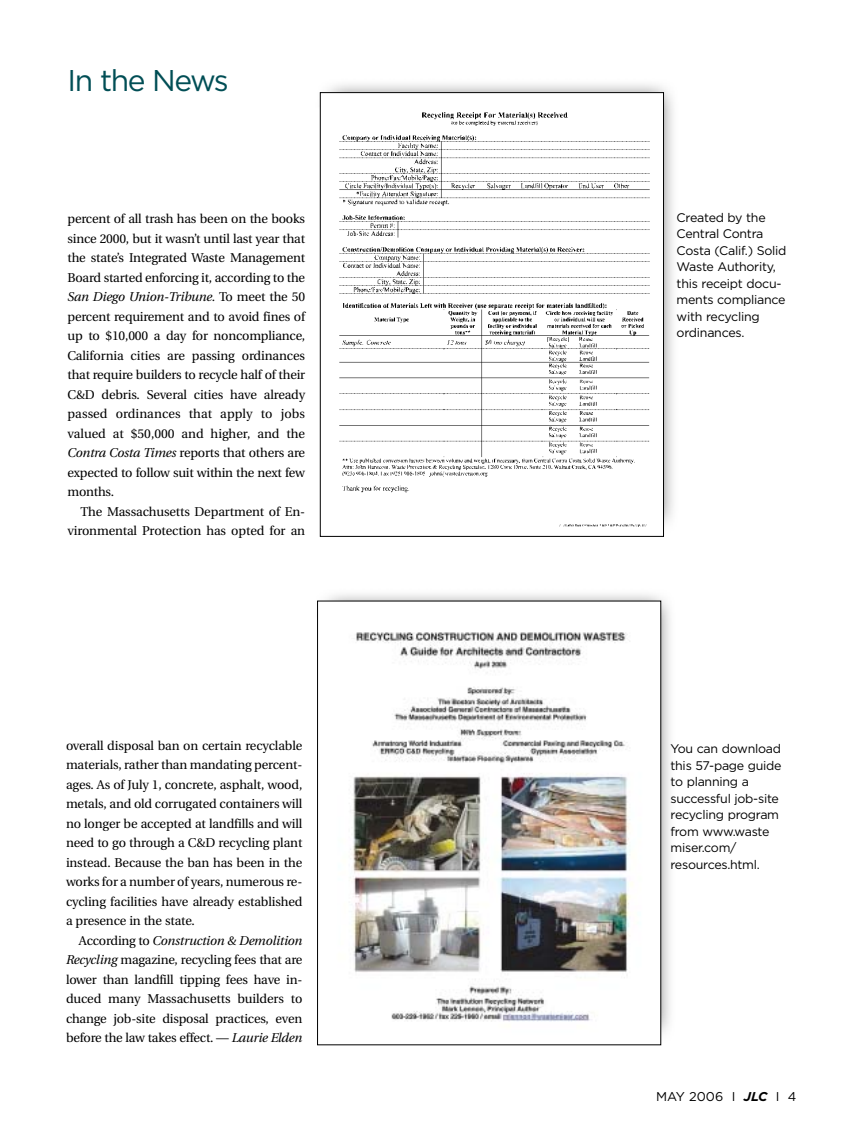
<style>
.page{position:relative;width:864px;height:1134px;background:#fff}
.page>*{position:absolute;margin:0;border:0;box-sizing:border-box;transform-origin:0 0}
.t1{font:30px "Gotham";letter-spacing:-.05em;color:#014e55}
.t2{font:12.75px/19.5px "Utopia";letter-spacing:-.015em;color:#000;text-align:justify}
.t3{font:12.75px "Gotham";color:#000}
.t4{font:12.45px/16.5px "Gotham";letter-spacing:-.02em;color:#000}
.s1{font-style:italic}
.s2{font-weight:700;font-style:italic}
</style>
<div class="page">
<img style="left:319px;top:84px;width:354px;height:453px">
<img style="left:322px;top:94px;width:340px;height:441px">
<div style="left:320px;top:92px;width:344px;height:445px;border:1px solid #000"></div>
<img style="left:317px;top:594px;width:353px;height:452px">
<img style="left:319px;top:603px;width:340px;height:440px">
<h1 class="t1" style="left:68px;top:70px;width:163px">In the News</h1>
<p class="t2" style="left:68px;top:211px;width:239px">percent of all trash has been on the books since 2000, but it wasn’t until last year that the state’s Integrated Waste Management Board started enforcing it, according to the <span class="s1">San Diego Union-Tribune.</span> To meet the 50 percent requirement and to avoid fines of up to $10,000 a day for noncompliance, California cities are passing ordinances that require builders to recycle half of their C&amp;D debris. Several cities have already passed ordinances that apply to jobs valued at $50,000 and higher, and the <span class="s1">Contra Costa Times</span> reports that others are expected to follow suit within the next few months.</p>
<p class="t2" style="left:68px;top:503px;width:239px;text-align:right">The Massachusetts Department of En&shy;vironmental Protection has opted for an</p>
<p class="t2" style="left:66px;top:737px;width:238px">overall disposal ban on certain recyclable materials, rather than mandating percent&shy;ages. As of July 1, concrete, asphalt, wood, metals, and old corrugated containers will no longer be accepted at landfills and will need to go through a C&amp;D recycling plant instead. Because the ban has been in the works for a number of years, numerous re&shy;cycling facilities have already established a presence in the state.</p>
<p class="t2" style="left:66px;top:932px;width:238px;text-indent:13px">According to <span class="s1">Construction &amp; Demolition Recycling</span> magazine, recycling fees that are lower than landfill tipping fees have in&shy;duced many Massachusetts builders to change job-site disposal practices, even before the law takes effect. — <span class="s1">Laurie Elden</span></p>
<p class="t4" style="left:677px;top:210px;width:111px">Created by the<br>Central Contra<br>Costa (Calif.) Solid<br>Waste Authority, this receipt docu&shy;ments compliance with recycling ordinances.</p>
<p class="t4" style="left:671px;top:741px;width:113px">You can download this 57-page guide to planning a successful job-site recycling program from www.waste miser.com/ resources.html.</p>
<p class="t3" style="left:656px;top:1091px;width:142px">MAY 2006 I <span class="s2">JLC</span> I 4</p>
</div>
